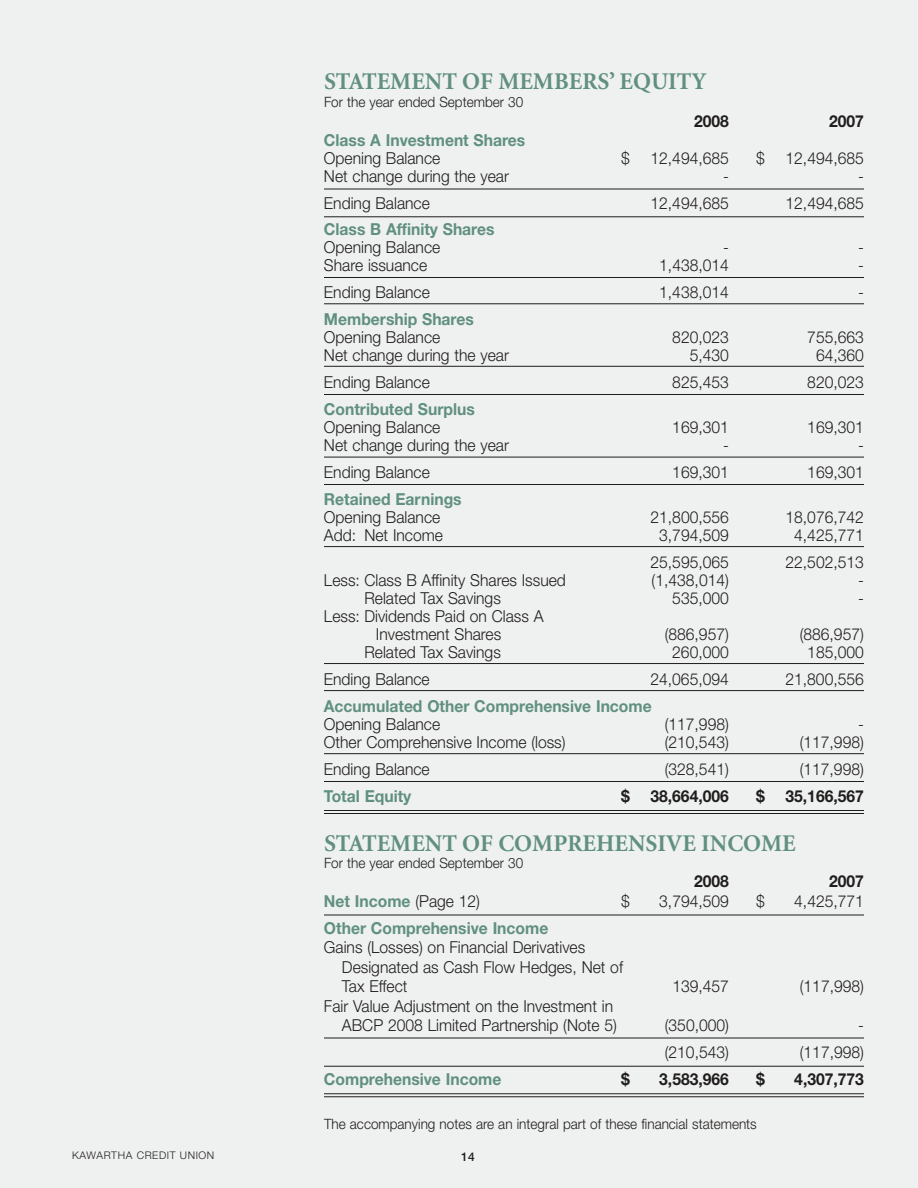
<style>
.page{position:relative;width:918px;height:1188px;background:#eef1ef}
.page>*{position:absolute;margin:0;border:0;box-sizing:border-box;transform-origin:0 0}
.t1{font:700 24px "Minion";color:#619080}
.t2{font:300 16.5px/19.5px "Helvetica Neue";color:#201d1d;scale:.95 1}
.t3{font:700 16.5px "Helvetica Neue";color:#619080;scale:.95 1}
.t4{font:700 16.5px "Helvetica Neue";color:#201d1d;scale:.95 1}
.t5{font:300 14.25px "Helvetica Neue";color:#201d1d;scale:.95 1}
.t6{font:500 12px "Helvetica Neue";color:#201d1d}
.t7{font:300 10.5px "Helvetica Neue";letter-spacing:.055em;color:#201d1d}
.s1{font-weight:300;color:#201d1d}
</style>
<div class="page">
<hr style="left:324px;top:217px;width:540px;height:1px;background:#201d1d">
<hr style="left:324px;top:189px;width:540px;height:1px;background:#201d1d">
<hr style="left:324px;top:304px;width:540px;height:1px;background:#201d1d">
<hr style="left:324px;top:277px;width:540px;height:1px;background:#201d1d">
<hr style="left:324px;top:394px;width:540px;height:1px;background:#201d1d">
<hr style="left:324px;top:366px;width:540px;height:1px;background:#201d1d">
<hr style="left:324px;top:663px;width:540px;height:1px;background:#201d1d">
<hr style="left:324px;top:546px;width:540px;height:1px;background:#201d1d">
<hr style="left:324px;top:753px;width:540px;height:1px;background:#201d1d">
<hr style="left:324px;top:781px;width:540px;height:1px;background:#201d1d">
<hr style="left:324px;top:690px;width:540px;height:1px;background:#201d1d">
<hr style="left:324px;top:457px;width:540px;height:1px;background:#201d1d">
<hr style="left:324px;top:484px;width:540px;height:1px;background:#201d1d">
<hr style="left:324px;top:810px;width:540px;height:1px;background:#201d1d">
<hr style="left:324px;top:813px;width:540px;height:1px;background:#201d1d">
<hr style="left:324px;top:1094px;width:540px;height:1px;background:#201d1d">
<hr style="left:324px;top:1097px;width:540px;height:1px;background:#201d1d">
<hr style="left:324px;top:915px;width:540px;height:1px;background:#201d1d">
<hr style="left:324px;top:1038px;width:540px;height:1px;background:#201d1d">
<hr style="left:324px;top:1066px;width:540px;height:1px;background:#201d1d">
<h1 class="t1" style="left:324px;top:72px;width:384px">STATEMENT OF MEMBERS’ EQUITY</h1>
<p class="t5" style="left:324px;top:97px;width:211px">For the year ended September 30</p>
<p class="t4" style="left:694px;top:115px;width:38px">2008</p>
<p class="t4" style="left:829px;top:115px;width:38px">2007</p>
<p class="t3" style="left:324px;top:134px;width:213px">Class A Investment Shares</p>
<p class="t2" style="left:324px;top:150px;width:124px">Opening Balance</p>
<p class="t2" style="left:621px;top:150px;width:115px">$ 12,494,685</p>
<p class="t2" style="left:756px;top:150px;width:115px">$ 12,494,685</p>
<p class="t2" style="left:324px;top:168px;width:196px">Net change during the year</p>
<p class="t2" style="left:723px;top:168px;width:8px">-</p>
<p class="t2" style="left:858px;top:168px;width:8px">-</p>
<p class="t2" style="left:324px;top:195px;width:113px">Ending Balance</p>
<p class="t2" style="left:651px;top:195px;width:84px">12,494,685</p>
<p class="t2" style="left:786px;top:195px;width:84px">12,494,685</p>
<p class="t3" style="left:324px;top:223px;width:181px">Class B Affinity Shares</p>
<p class="t2" style="left:324px;top:238px;width:124px">Opening Balance</p>
<p class="t2" style="left:723px;top:238px;width:8px">-</p>
<p class="t2" style="left:858px;top:238px;width:8px">-</p>
<p class="t2" style="left:324px;top:256px;width:110px">Share issuance</p>
<p class="t2" style="left:659px;top:256px;width:75px">1,438,014</p>
<p class="t2" style="left:858px;top:256px;width:8px">-</p>
<p class="t2" style="left:324px;top:283px;width:113px">Ending Balance</p>
<p class="t2" style="left:659px;top:283px;width:75px">1,438,014</p>
<p class="t2" style="left:858px;top:283px;width:8px">-</p>
<p class="t3" style="left:324px;top:313px;width:159px">Membership Shares</p>
<p class="t2" style="left:324px;top:328px;width:124px">Opening Balance</p>
<p class="t2" style="left:672px;top:328px;width:61px">820,023</p>
<p class="t2" style="left:807px;top:328px;width:61px">755,663</p>
<p class="t2" style="left:324px;top:346px;width:196px">Net change during the year</p>
<p class="t2" style="left:690px;top:346px;width:43px">5,430</p>
<p class="t2" style="left:816px;top:346px;width:52px">64,360</p>
<p class="t2" style="left:324px;top:373px;width:113px">Ending Balance</p>
<p class="t2" style="left:672px;top:373px;width:61px">825,453</p>
<p class="t2" style="left:807px;top:373px;width:61px">820,023</p>
<p class="t3" style="left:324px;top:403px;width:160px">Contributed Surplus</p>
<p class="t2" style="left:324px;top:418px;width:124px">Opening Balance</p>
<p class="t2" style="left:672px;top:418px;width:61px">169,301</p>
<p class="t2" style="left:807px;top:418px;width:61px">169,301</p>
<p class="t2" style="left:324px;top:436px;width:196px">Net change during the year</p>
<p class="t2" style="left:723px;top:436px;width:8px">-</p>
<p class="t2" style="left:858px;top:436px;width:8px">-</p>
<p class="t2" style="left:324px;top:463px;width:113px">Ending Balance</p>
<p class="t2" style="left:672px;top:463px;width:61px">169,301</p>
<p class="t2" style="left:807px;top:463px;width:61px">169,301</p>
<p class="t3" style="left:324px;top:493px;width:146px">Retained Earnings</p>
<p class="t2" style="left:324px;top:508px;width:124px">Opening Balance</p>
<p class="t2" style="left:651px;top:508px;width:84px">21,800,556</p>
<p class="t2" style="left:786px;top:508px;width:84px">18,076,742</p>
<p class="t2" style="left:324px;top:526px;width:127px">Add: Net Income</p>
<p class="t2" style="left:659px;top:526px;width:75px">3,794,509</p>
<p class="t2" style="left:794px;top:526px;width:75px">4,425,771</p>
<p class="t2" style="left:651px;top:553px;width:84px">25,595,065</p>
<p class="t2" style="left:786px;top:553px;width:84px">22,502,513</p>
<p class="t2" style="left:324px;top:571px;width:256px">Less: Class B Affinity Shares Issued</p>
<p class="t2" style="left:652px;top:571px;width:83px">(1,438,014)</p>
<p class="t2" style="left:858px;top:571px;width:8px">-</p>
<p class="t2" style="left:364px;top:589px;width:145px">Related Tax Savings</p>
<p class="t2" style="left:672px;top:589px;width:61px">535,000</p>
<p class="t2" style="left:858px;top:589px;width:8px">-</p>
<p class="t2" style="left:324px;top:608px;width:233px;line-height:18px;text-align:center">Less: Dividends Paid on Class A<br>Investment Shares</p>
<p class="t2" style="left:665px;top:625px;width:69px">(886,957)</p>
<p class="t2" style="left:800px;top:625px;width:69px">(886,957)</p>
<p class="t2" style="left:364px;top:643px;width:145px">Related Tax Savings</p>
<p class="t2" style="left:672px;top:643px;width:61px">260,000</p>
<p class="t2" style="left:807px;top:643px;width:61px">185,000</p>
<p class="t2" style="left:324px;top:670px;width:113px">Ending Balance</p>
<p class="t2" style="left:650px;top:670px;width:84px">24,065,094</p>
<p class="t2" style="left:785px;top:670px;width:84px">21,800,556</p>
<p class="t3" style="left:324px;top:700px;width:347px">Accumulated Other Comprehensive Income</p>
<p class="t2" style="left:324px;top:715px;width:124px">Opening Balance</p>
<p class="t2" style="left:665px;top:715px;width:69px">(117,998)</p>
<p class="t2" style="left:858px;top:715px;width:8px">-</p>
<p class="t2" style="left:324px;top:733px;width:256px">Other Comprehensive Income (loss)</p>
<p class="t2" style="left:665px;top:733px;width:69px">(210,543)</p>
<p class="t2" style="left:800px;top:733px;width:69px">(117,998)</p>
<p class="t2" style="left:324px;top:760px;width:113px">Ending Balance</p>
<p class="t2" style="left:665px;top:760px;width:69px">(328,541)</p>
<p class="t2" style="left:800px;top:760px;width:69px">(117,998)</p>
<p class="t3" style="left:324px;top:790px;width:94px">Total Equity</p>
<p class="t4" style="left:621px;top:790px;width:115px">$ 38,664,006</p>
<p class="t4" style="left:756px;top:790px;width:115px">$ 35,166,567</p>
<h1 class="t1" style="left:324px;top:834px;width:473px">STATEMENT OF COMPREHENSIVE INCOME</h1>
<p class="t5" style="left:324px;top:857px;width:211px">For the year ended September 30</p>
<p class="t4" style="left:694px;top:875px;width:38px">2008</p>
<p class="t4" style="left:829px;top:875px;width:38px">2007</p>
<p class="t3" style="left:324px;top:895px;width:166px">Net Income <span class="s1">(Page 12)</span></p>
<p class="t2" style="left:621px;top:892px;width:11px">$</p>
<p class="t2" style="left:659px;top:892px;width:75px">3,794,509</p>
<p class="t2" style="left:756px;top:892px;width:11px">$</p>
<p class="t2" style="left:794px;top:892px;width:75px">4,425,771</p>
<p class="t3" style="left:324px;top:922px;width:238px">Other Comprehensive Income</p>
<p class="t2" style="left:342px;top:939px;width:297px;text-indent:-18px">Gains (Losses) on Financial Derivatives<br>Designated as Cash Flow Hedges, Net of<br>Tax Effect</p>
<p class="t2" style="left:672px;top:978px;width:61px">139,457</p>
<p class="t2" style="left:800px;top:978px;width:69px">(117,998)</p>
<p class="t2" style="left:324px;top:997px;width:310px;text-align:right">Fair Value Adjustment on the Investment in<br>ABCP 2008 Limited Partnership (Note 5)</p>
<p class="t2" style="left:665px;top:1017px;width:69px">(350,000)</p>
<p class="t2" style="left:858px;top:1017px;width:8px">-</p>
<p class="t2" style="left:665px;top:1044px;width:69px">(210,543)</p>
<p class="t2" style="left:800px;top:1044px;width:69px">(117,998)</p>
<p class="t3" style="left:324px;top:1073px;width:188px">Comprehensive Income</p>
<p class="t4" style="left:621px;top:1073px;width:11px">$</p>
<p class="t4" style="left:659px;top:1073px;width:75px">3,583,966</p>
<p class="t4" style="left:756px;top:1073px;width:11px">$</p>
<p class="t4" style="left:794px;top:1073px;width:75px">4,307,773</p>
<p class="t5" style="left:324px;top:1118px;width:457px">The accompanying notes are an integral part of these financial statements</p>
<p class="t7" style="left:72px;top:1152px;width:144px">KAWARTHA CREDIT UNION</p>
<p class="t6" style="left:461px;top:1152px;width:15px">14</p>
</div>
